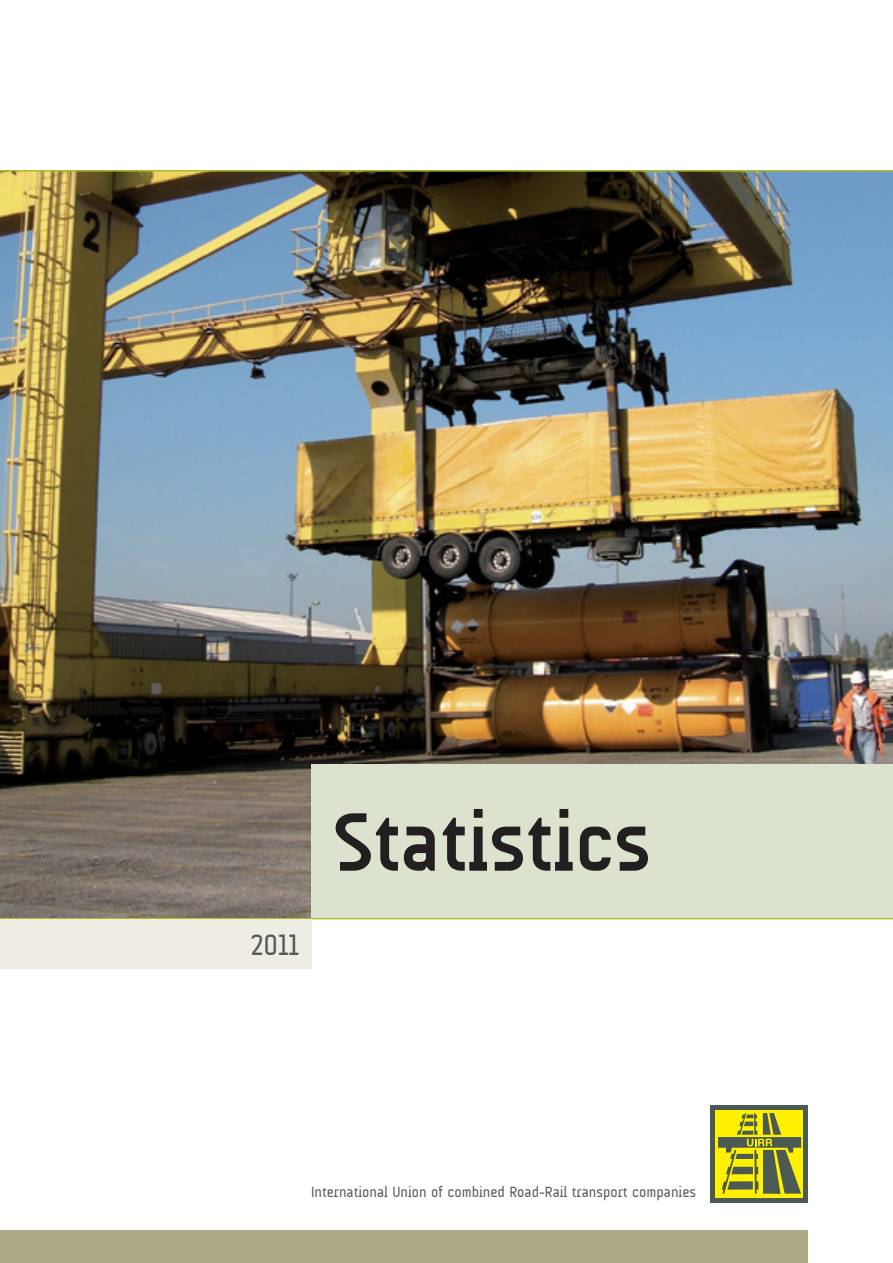
<style>
.page{position:relative;width:893px;height:1263px;background:#fff}
.page>*{position:absolute;margin:0;border:0;box-sizing:border-box;transform-origin:0 0}
.t1{font:700 84px "A Udimat";color:#231f20}
.t2{font:30px "A Udimat";color:#57585a}
.t3{font:15px "A Udimat";color:#57585a}
</style>
<div class="page">
<img style="left:0;top:172px;width:893px;height:746px">
<hr style="left:0;top:170px;width:893px;height:2px;background:#a9bd27">
<hr style="left:0;top:918px;width:893px;height:1px;background:#a9bd27">
<div style="left:710px;top:1105px;width:98px;height:97px;background:#4b5a52"></div>
<div style="left:715px;top:1110px;width:88px;height:87px;background:#fff101"></div>
<svg style="left:718px;top:1113px;width:83px;height:81px"></svg>
<div style="left:0;top:1231px;width:807px;height:32px;background:#aeaa88"></div>
<div style="left:0;top:919px;width:312px;height:49px;background:#efece4"></div>
<div style="left:312px;top:765px;width:581px;height:153px;background:#dbe3cf"></div>
<h2 class="t2" style="left:250px;top:928px;width:50px">2011</h2>
<h1 class="t1" style="left:333px;top:795px;width:319px">Statistics</h1>
<p class="t3" style="left:311px;top:1183px;width:386px">international Union of combined road-rail transport companies</p>
</div>
